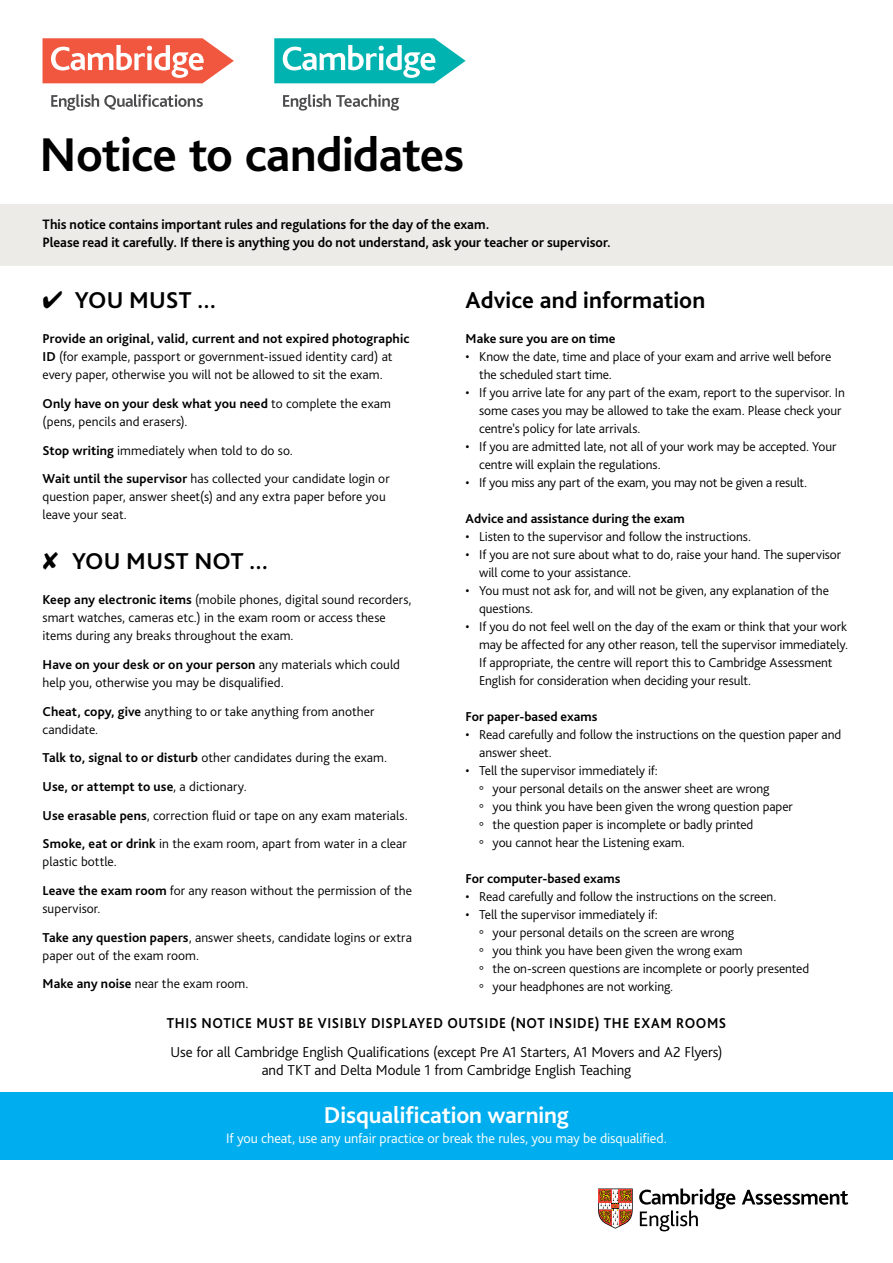
<style>
.page{position:relative;width:893px;height:1263px;background:#fff}
.page>*{position:absolute;margin:0;border:0;box-sizing:border-box;transform-origin:0 0}
.t1{font:700 49.5px "Bliss Pro";letter-spacing:-.015em;color:#000}
.t2{font:700 24px "Bliss Pro";letter-spacing:.005em;color:#000}
.t3{font:700 24px "Bliss Pro";letter-spacing:-.005em;color:#fff}
.t4{font:300 15px/28.7px "Bliss Pro";letter-spacing:-.01em;color:#000}
.t5{font:700 14.25px/17.2px "Bliss Pro";color:#000}
.t6{font:300 14.25px "Bliss Pro";letter-spacing:-.005em;color:#fff}
.t7{font:300 13.5px/18px "Bliss Pro";letter-spacing:-.005em;color:#000}
.t8{font:700 13.5px "Bliss Pro";color:#000}
.s1{font-weight:700}
</style>
<div class="page">
<div style="left:0;top:204px;width:893px;height:62px;background:#ecebe8"></div>
<div style="left:0;top:1092px;width:893px;height:67px;background:#00aeef"></div>
<svg style="left:51px;top:94px;width:152px;height:17px"></svg>
<svg style="left:43px;top:38px;width:191px;height:45px"></svg>
<svg style="left:274px;top:38px;width:192px;height:45px"></svg>
<svg style="left:283px;top:94px;width:116px;height:17px"></svg>
<svg style="left:742px;top:1190px;width:106px;height:15px"></svg>
<svg style="left:639px;top:1188px;width:96px;height:43px"></svg>
<svg style="left:598px;top:1188px;width:35px;height:40px"></svg>
<p class="t1" style="left:40px;top:123px;width:426px">Notice to candidates</p>
<p class="t5" style="left:43px;top:216px;width:570px">This notice contains important rules and regulations for the day of the exam.<br>Please read it carefully. If there is anything you do not understand, ask your teacher or supervisor.</p>
<p class="t2" style="left:43px;top:286px;width:175px">✔ YOU MUST ...</p>
<p class="t2" style="left:466px;top:286px;width:241px">Advice and information</p>
<p class="t7" style="left:43px;top:330px;width:368px"><span class="s1">Provide an original, valid, current and not expired photographic<br>ID</span> (for example, passport or government-issued identity card) at every paper, otherwise you will not be allowed to sit the exam.</p>
<p class="t7" style="left:43px;top:394px;width:350px"><span class="s1">Only have on your desk what you need</span> to complete the exam (pens, pencils and erasers).</p>
<p class="t7" style="left:43px;top:436px;width:349px;line-height:28.7px"><span class="s1">Stop writing</span> immediately when told to do so.<br><span class="s1">Wait until the supervisor</span> has collected your candidate login or</p>
<p class="t7" style="left:43px;top:487px;width:345px">question paper, answer sheet(s) and any extra paper before you leave your seat.</p>
<p class="t2" style="left:72px;top:546px;width:197px">YOU MUST NOT ...</p>
<p class="t7" style="left:43px;top:591px;width:371px"><span class="s1">Keep any electronic items</span> (mobile phones, digital sound recorders, smart watches, cameras etc.) in the exam room or access these items during any breaks throughout the exam.</p>
<p class="t7" style="left:43px;top:655px;width:359px"><span class="s1">Have on your desk or on your person</span> any materials which could help you, otherwise you may be disqualified.</p>
<p class="t7" style="left:43px;top:702px;width:333px"><span class="s1">Cheat, copy, give</span> anything to or take anything from another candidate.</p>
<p class="t7" style="left:43px;top:743px;width:367px;line-height:28.7px"><span class="s1">Talk to, signal to or disturb</span> other candidates during the exam.<br><span class="s1">Use, or attempt to use</span>, a dictionary.<br><span class="s1">Use erasable pens</span>, correction fluid or tape on any exam materials.<br><span class="s1">Smoke, eat or drink</span> in the exam room, apart from water in a clear</p>
<p class="t7" style="left:43px;top:847px;width:371px;line-height:28.7px">plastic bottle.<br><span class="s1">Leave the exam room</span> for any reason without the permission of the</p>
<p class="t7" style="left:43px;top:894px;width:371px;line-height:28.7px">supervisor.<br><span class="s1">Take any question papers</span>, answer sheets, candidate logins or extra</p>
<p class="t7" style="left:43px;top:940px;width:207px;line-height:28.7px">paper out of the exam room.<br><span class="s1">Make any noise</span> near the exam room.</p>
<p class="t8" style="left:466px;top:330px;width:151px">Make sure you are on time</p>
<p class="t7" style="left:479px;top:347px;width:354px;text-indent:-14px">• Know the date, time and place of your exam and arrive well before the scheduled start time.</p>
<p class="t7" style="left:479px;top:383px;width:367px;text-indent:-14px">• If you arrive late for any part of the exam, report to the supervisor. In some cases you may be allowed to take the exam. Please check your centre’s policy for late arrivals.</p>
<p class="t7" style="left:479px;top:437px;width:359px;text-indent:-14px">• If you are admitted late, not all of your work may be accepted. Your centre will explain the regulations.</p>
<p class="t7" style="left:466px;top:473px;width:343px">• If you miss any part of the exam, you may not be given a result.</p>
<p class="t8" style="left:466px;top:510px;width:221px">Advice and assistance during the exam</p>
<p class="t7" style="left:466px;top:527px;width:287px">• Listen to the supervisor and follow the instructions.</p>
<p class="t7" style="left:479px;top:545px;width:364px;text-indent:-14px">• If you are not sure about what to do, raise your hand. The supervisor will come to your assistance.</p>
<p class="t7" style="left:479px;top:581px;width:351px;text-indent:-14px">• You must not ask for, and will not be given, any explanation of the questions.</p>
<p class="t7" style="left:479px;top:617px;width:370px;text-indent:-14px">• If you do not feel well on the day of the exam or think that your work may be affected for any other reason, tell the supervisor immediately.<br>If appropriate, the centre will report this to Cambridge Assessment English for consideration when deciding your result.</p>
<p class="t8" style="left:466px;top:708px;width:133px">For paper-based exams</p>
<p class="t7" style="left:479px;top:725px;width:364px;text-indent:-14px">• Read carefully and follow the instructions on the question paper and answer sheet.</p>
<p class="t7" style="left:479px;top:761px;width:315px;text-indent:-13px">• Tell the supervisor immediately if:<br><sub>°</sub> your personal details on the answer sheet are wrong<br><sub>°</sub> you think you have been given the wrong question paper <sub>°</sub> the question paper is incomplete or badly printed<br><sub>°</sub> you cannot hear the Listening exam.</p>
<p class="t8" style="left:466px;top:870px;width:156px">For computer-based exams</p>
<p class="t7" style="left:466px;top:887px;width:312px">• Read carefully and follow the instructions on the screen.</p>
<p class="t7" style="left:479px;top:905px;width:332px;text-indent:-13px">• Tell the supervisor immediately if:<br><sub>°</sub> your personal details on the screen are wrong<br><sub>°</sub> you think you have been given the wrong exam<br><sub>°</sub> the on-screen questions are incomplete or poorly presented <sub>°</sub> your headphones are not working.</p>
<p class="t4" style="left:167px;top:1008px;width:561px"><span class="s1">THIS NOTICE MUST BE VISIBLY DISPLAYED OUTSIDE (NOT INSIDE) THE EXAM ROOMS<br></span>Use for all Cambridge English Qualifications (except Pre A1 Starters, A1 Movers and A2 Flyers)</p>
<p class="t4" style="left:262px;top:1055px;width:371px">and TKT and Delta Module 1 from Cambridge English Teaching</p>
<p class="t3" style="left:324px;top:1100px;width:247px">Disqualification warning</p>
<p class="t6" style="left:226px;top:1129px;width:442px">If you cheat, use any unfair practice or break the rules, you may be disqualified.</p>
</div>
